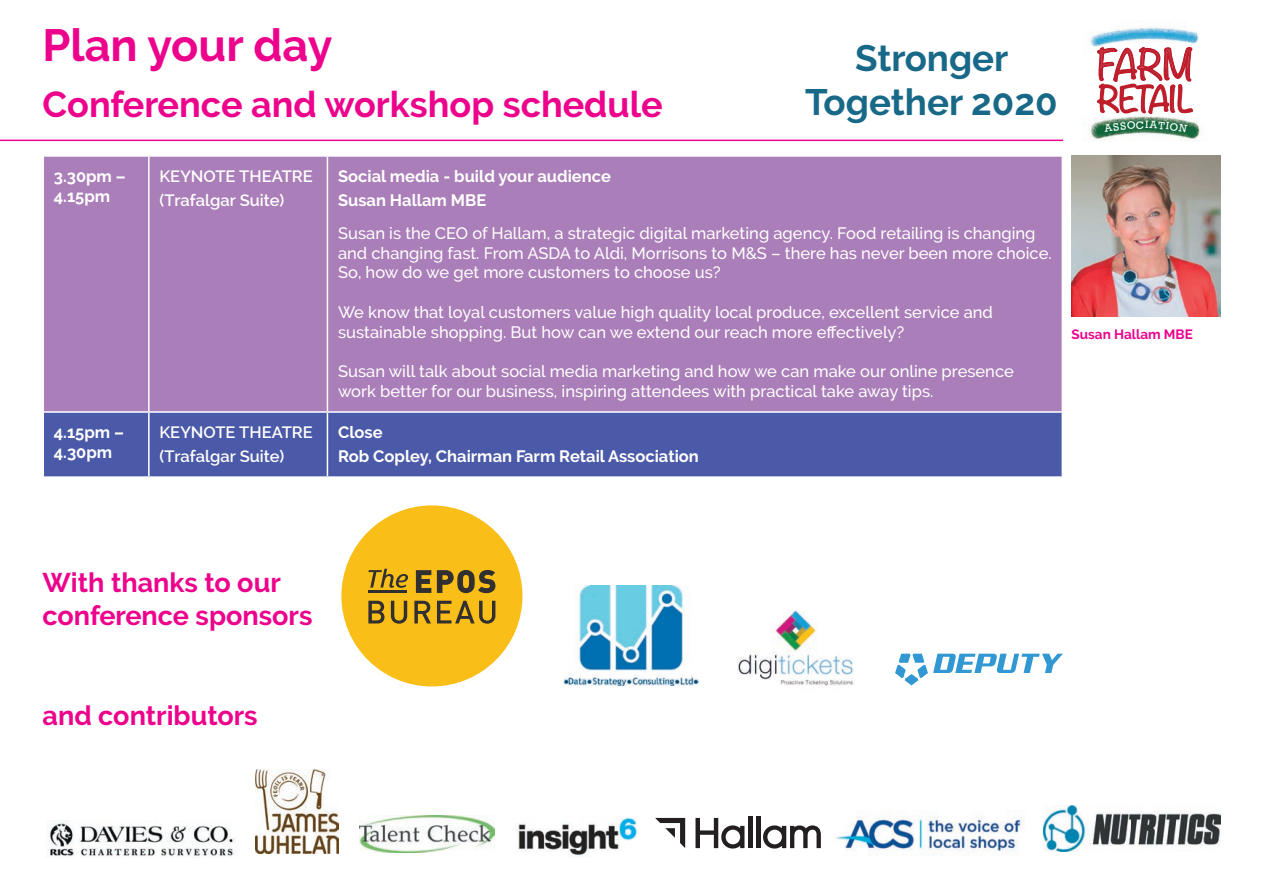
<style>
.page{position:relative;width:1263px;height:893px;background:#fff}
.page>*{position:absolute;margin:0;border:0;box-sizing:border-box;transform-origin:0 0}
.t1{font:700 45px "Raleway";color:#ed028c}
.t2{font:700 36.6px/44px "Raleway";color:#186887;text-align:center}
.t3{font:300 36.45px "Noteworthy";color:#be1d2c}
.t4{font:700 36px "Raleway";color:#ed028c}
.t5{font:300 31.65px "Noteworthy";color:#be1d2c}
.t6{font:700 27px/32.4px "Raleway";color:#ed028c}
.t7{font:500 16.5px/19.8px "Raleway";color:#fff}
.t8{font:700 16.5px/19.8px "Raleway";color:#fff}
.t9{font:600 16.5px/24px "Raleway";color:#fff}
.t10{font:700 13.5px "Raleway";color:#ed028c}
</style>
<div class="page">
<div style="left:44px;top:157px;width:1017px;height:254px;background:#aa7eb8"></div>
<div style="left:44px;top:413px;width:1017px;height:63px;background:#4b5aa8"></div>
<hr style="left:148px;top:157px;width:2px;height:254px;background:#fff">
<hr style="left:327px;top:157px;width:1px;height:254px;background:#fff">
<hr style="left:148px;top:413px;width:2px;height:63px;background:#fff">
<hr style="left:327px;top:413px;width:1px;height:63px;background:#fff">
<div style="left:341px;top:505px;width:181px;height:181px;background:#f9bf18;border-radius:50%"></div>
<svg style="left:368px;top:569px;width:40px;height:19px"></svg>
<svg style="left:416px;top:570px;width:15px;height:23px"></svg>
<svg style="left:437px;top:570px;width:58px;height:23px"></svg>
<svg style="left:368px;top:601px;width:16px;height:22px"></svg>
<svg style="left:391px;top:601px;width:16px;height:23px"></svg>
<svg style="left:414px;top:601px;width:17px;height:22px"></svg>
<svg style="left:437px;top:601px;width:58px;height:23px"></svg>
<hr style="left:368px;top:590px;width:39px;height:3px;background:#312f30">
<img style="left:564px;top:586px;width:134px;height:100px">
<svg style="left:895px;top:654px;width:168px;height:31px"></svg>
<img style="left:737px;top:610px;width:118px;height:76px">
<img style="left:1071px;top:155px;width:149px;height:162px">
<img style="left:49px;top:821px;width:187px;height:36px">
<img style="left:359px;top:815px;width:136px;height:38px">
<img style="left:256px;top:769px;width:83px;height:85px">
<img style="left:516px;top:817px;width:122px;height:40px">
<img style="left:835px;top:816px;width:188px;height:39px">
<img style="left:1088px;top:121px;width:113px;height:20px">
<img style="left:1090px;top:26px;width:109px;height:21px">
<hr style="left:0;top:140px;width:1063px;height:1px;background:#ed028c">
<svg style="left:655px;top:818px;width:30px;height:30px"></svg>
<svg style="left:695px;top:818px;width:49px;height:30px"></svg>
<hr style="left:748px;top:817px;width:4px;height:31px;background:#231f20">
<hr style="left:756px;top:817px;width:4px;height:31px;background:#231f20">
<svg style="left:763px;top:825px;width:58px;height:23px"></svg>
<img style="left:1043px;top:806px;width:177px;height:45px">
<svg style="left:1096px;top:47px;width:98px;height:87px"></svg>
<h1 class="t1" style="left:43px;top:20px;width:292px">Plan your day</h1>
<h3 class="t4" style="left:43px;top:84px;width:622px">Conference and workshop schedule</h3>
<h2 class="t2" style="left:805px;top:36px;width:254px">Stronger<br>Together 2020</h2>
<h3 class="t3" style="left:1097px;top:33px;width:97px">FARM</h3>
<h3 class="t5" style="left:1097px;top:71px;width:97px">RETAIL</h3>
<p class="t8" style="left:54px;top:166px;width:73px">3.30pm –<br>4.15pm</p>
<p class="t9" style="left:159px;top:164px;width:155px">KEYNOTE THEATRE (Trafalgar Suite)</p>
<p class="t8" style="left:338px;top:164px;width:274px;line-height:24px">Social media - build your audience<br>Susan Hallam MBE</p>
<p class="t7" style="left:338px;top:223px;width:715px">Susan is the CEO of Hallam, a strategic digital marketing agency. Food retailing is changing and changing fast. From ASDA to Aldi, Morrisons to M&amp;S – there has never been more choice.<br>So, how do we get more customers to choose us?</p>
<p class="t7" style="left:338px;top:302px;width:656px">We know that loyal customers value high quality local produce, excellent service and sustainable shopping. But how can we extend our reach more effectively?</p>
<p class="t7" style="left:338px;top:362px;width:677px">Susan will talk about social media marketing and how we can make our online presence work better for our business, inspiring attendees with practical take away tips.</p>
<p class="t8" style="left:54px;top:422px;width:72px">4.15pm –<br>4.30pm</p>
<p class="t9" style="left:159px;top:420px;width:155px">KEYNOTE THEATRE (Trafalgar Suite)</p>
<p class="t8" style="left:338px;top:420px;width:362px;line-height:24px">Close<br>Rob Copley, Chairman Farm Retail Association</p>
<p class="t10" style="left:1071px;top:327px;width:123px">Susan Hallam MBE</p>
<h3 class="t6" style="left:43px;top:567px;width:271px">With thanks to our conference sponsors</h3>
<h3 class="t6" style="left:43px;top:699px;width:217px">and contributors</h3>
</div>
